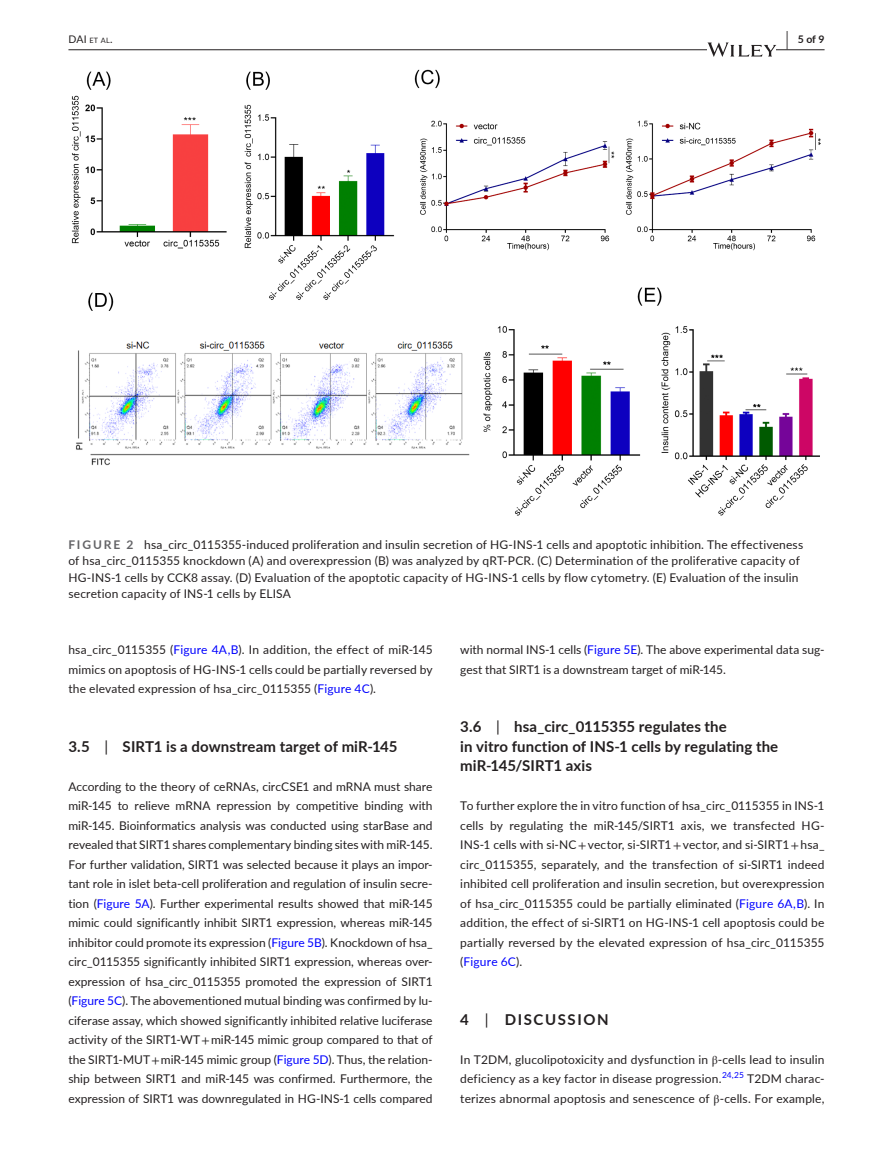
<style>
.page{position:relative;width:893px;height:1174px;background:#fff}
.page>*{position:absolute;margin:0;border:0;box-sizing:border-box;transform-origin:0 0}
.t1{font:700 15px/19.5px "Lato";letter-spacing:.005em;color:#231f20}
.t2{font:700 15px "Lato";letter-spacing:.11em;color:#231f20}
.t3{font:12px/19.5px "Lato";letter-spacing:.01em;color:#231f20;text-align:justify}
.t4{font:10.5px "Lato";color:#231f20}
.t5{font:700 10.5px "Lato";color:#231f20}
.s1{font-size:7.35px}
.s2{font-size:19.5px}
.s3{font-weight:700;color:#636366}
.s4{color:#00f}
.s5{font-weight:400}
.s6{font-family:"STIX"}
</style>
<div class="page">
<hr style="left:68px;top:49px;width:756px;height:1px;background:#231f20">
<svg style="left:707px;top:42px;width:69px;height:15px"></svg>
<img style="left:71px;top:69px;width:750px;height:447px">
<p class="t4" style="left:68px;top:31px;width:46px">DAI <span class="s1">et al</span>.</p>
<p class="t5" style="left:786px;top:31px;width:40px"><span class="s2">|</span> 5 of 9</p>
<p class="t3" style="left:68px;top:535px;width:736px;line-height:16.5px;text-align:left"><span class="s3">FIGURE 2</span> hsa_circ_0115355-induced proliferation and insulin secretion of HG-INS-1 cells and apoptotic inhibition. The effectiveness of hsa_circ_0115355 knockdown (A) and overexpression (B) was analyzed by qRT-PCR. (C) Determination of the proliferative capacity of HG-INS-1 cells by CCK8 assay. (D) Evaluation of the apoptotic capacity of HG-INS-1 cells by flow cytometry. (E) Evaluation of the insulin secretion capacity of INS-1 cells by ELISA</p>
<p class="t3" style="left:68px;top:639px;width:366px">hsa_circ_0115355 (<span class="s4">Figure 4A,B</span>). In addition, the effect of miR-145 mimics on apoptosis of HG-INS-1 cells could be partially reversed by the elevated expression of hsa_circ_0115355 (<span class="s4">Figure 4C</span>).</p>
<p class="t1" style="left:68px;top:736px;width:331px">3.5 <span class="s5">|</span> SIRT1 is a downstream target of miR-145</p>
<p class="t3" style="left:68px;top:776px;width:366px">According to the theory of ceRNAs, circCSE1 and mRNA must share miR-145 to relieve mRNA repression by competitive binding with miR-145. Bioinformatics analysis was conducted using starBase and revealed that SIRT1 shares complementary binding sites with miR-145.<br>For further validation, SIRT1 was selected because it plays an impor&shy;tant role in islet beta-cell proliferation and regulation of insulin secre&shy;tion (<span class="s4">Figure 5A</span>). Further experimental results showed that miR-145 mimic could significantly inhibit SIRT1 expression, whereas miR-145 inhibitor could promote its expression (<span class="s4">Figure 5B</span>). Knockdown of hsa_ circ_0115355 significantly inhibited SIRT1 expression, whereas over&shy;expression of hsa_circ_0115355 promoted the expression of SIRT1 (<span class="s4">Figure 5C</span>). The abovementioned mutual binding was confirmed by lu&shy;ciferase assay, which showed significantly inhibited relative luciferase activity of the SIRT1-WT <span class="s6">+</span> miR-145 mimic group compared to that of the SIRT1-MUT <span class="s6">+</span> miR-145 mimic group (<span class="s4">Figure 5D</span>). Thus, the relation&shy;ship between SIRT1 and miR-145 was confirmed. Furthermore, the expression of SIRT1 was downregulated in HG-INS-1 cells compared</p>
<p class="t3" style="left:460px;top:639px;width:366px">with normal INS-1 cells (<span class="s4">Figure 5E</span>). The above experimental data sug&shy;gest that SIRT1 is a downstream target of miR-145.</p>
<p class="t1" style="left:460px;top:716px;width:319px">3.6 <span class="s5">|</span> hsa_circ_0115355 regulates the<br>in vitro function of INS-1 cells by regulating the miR-145/SIRT1 axis</p>
<p class="t3" style="left:460px;top:795px;width:366px">To further explore the in vitro function of hsa_circ_0115355 in INS-1 cells by regulating the miR-145/SIRT1 axis, we transfected HG-INS-1 cells with si-NC <span class="s6">+</span> vector, si-SIRT1 <span class="s6">+</span> vector, and si-SIRT1 <span class="s6">+</span> hsa_ circ_0115355, separately, and the transfection of si-SIRT1 indeed inhibited cell proliferation and insulin secretion, but overexpression of hsa_circ_0115355 could be partially eliminated (<span class="s4">Figure 6A,B</span>). In addition, the effect of si-SIRT1 on HG-INS-1 cell apoptosis could be partially reversed by the elevated expression of hsa_circ_0115355 (<span class="s4">Figure 6C</span>).</p>
<p class="t2" style="left:460px;top:1008px;width:150px">4 <span class="s5">|</span> DISCUSSION</p>
<p class="t3" style="left:460px;top:1049px;width:366px">In T2DM, glucolipotoxicity and dysfunction in <span class="s6">β</span>-cells lead to insulin deficiency as a key factor in disease progression.<sup>24,25</sup> T2DM charac&shy;terizes abnormal apoptosis and senescence of <span class="s6">β</span>-cells. For example,</p>
</div>
